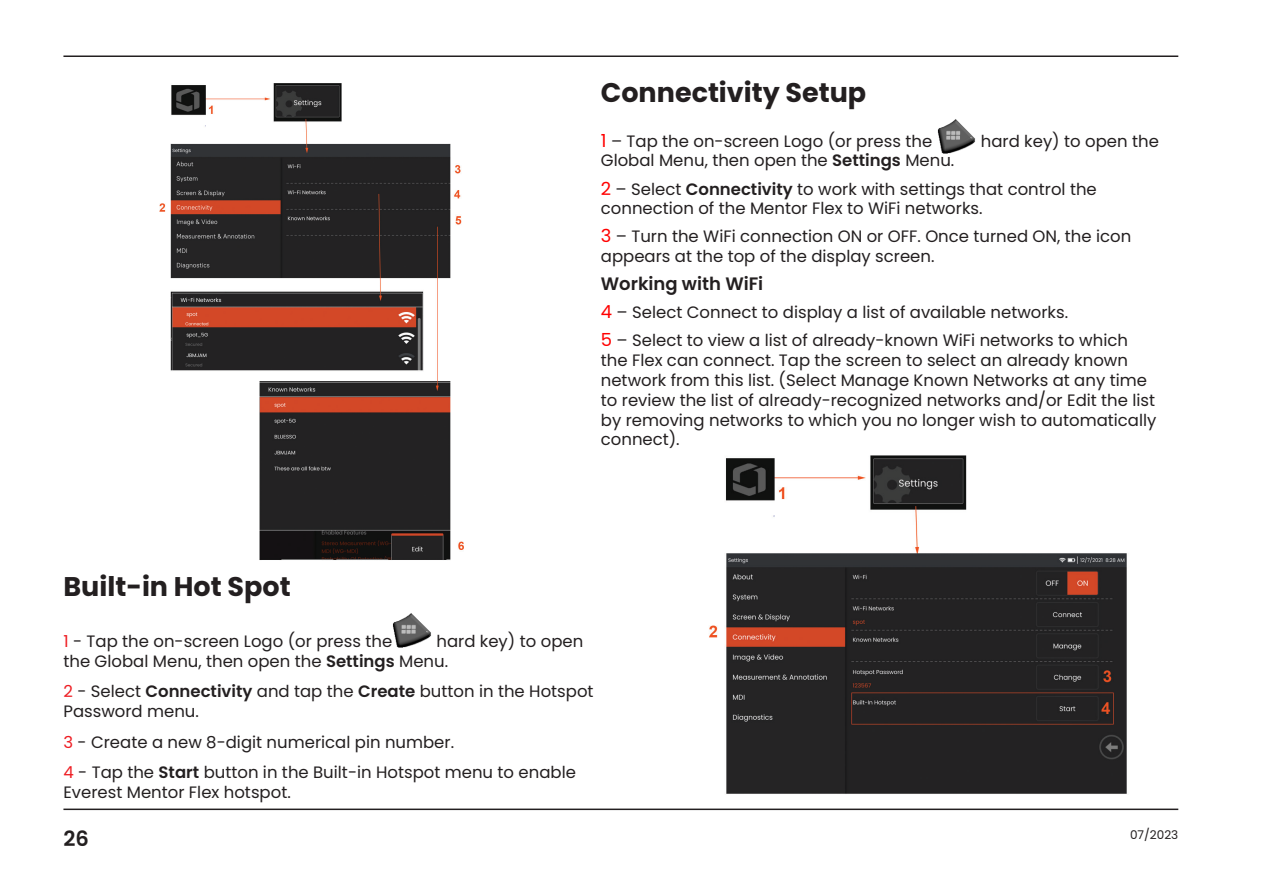
<style>
.page{position:relative;width:1263px;height:893px;background:#fff}
.page>*{position:absolute;margin:0;border:0;box-sizing:border-box;transform-origin:0 0}
.Heading{font:700 27px "Poppins";color:#231f20}
.t1{font:600 21px "Poppins";color:#231f20}
.Content{font:600 18px "Poppins";color:#231f20}
.Content-2{font:16.5px/19.8px "Poppins";color:#231f20}
.t2{font:12px "Poppins";color:#231f20}
.s1{font-size:18px;color:#f00}
.s2{font-weight:600}
.s3{color:#ee1d23}
</style>
<div class="page">
<hr style="left:63px;top:55px;width:1115px;height:2px;background:#231f20">
<hr style="left:63px;top:809px;width:1115px;height:1px;background:#231f20">
<img style="left:937px;top:119px;width:38px;height:34px">
<img style="left:159px;top:83px;width:305px;height:477px">
<img style="left:709px;top:455px;width:418px;height:339px">
<img style="left:393px;top:613px;width:38px;height:34px">
<p class="Heading" style="left:601px;top:77px;width:267px">Connectivity Setup</p>
<p class="Content-2" style="left:601px;top:131px;width:333px"><span class="s1">1</span> – Tap the on-screen Logo (or press the</p>
<p class="Content-2" style="left:981px;top:131px;width:180px">hard key) to open the</p>
<p class="Content-2" style="left:601px;top:151px;width:355px">Global Menu, then open the <span class="s2">Settings</span> Menu.</p>
<p class="Content-2" style="left:601px;top:179px;width:497px"><span class="s1">2</span> – Select <span class="s2">Connectivity</span> to work with settings that control the connection of the Mentor Flex to WiFi networks.</p>
<p class="Content-2" style="left:601px;top:227px;width:532px"><span class="s1">3</span> – Turn the WiFi connection ON or OFF. Once turned ON, the icon appears at the top of the display screen.</p>
<p class="Content" style="left:601px;top:274px;width:164px">Working with WiFi</p>
<p class="Content-2" style="left:601px;top:303px;width:469px"><span class="s1">4</span> – Select Connect to display a list of available networks.</p>
<p class="Content-2" style="left:601px;top:331px;width:557px"><span class="s1">5</span> – Select to view a list of already-known WiFi networks to which the Flex can connect. Tap the screen to select an already known network from this list. (Select Manage Known Networks at any time to review the list of already-recognized networks and/or Edit the list by removing networks to which you no longer wish to automatically connect).</p>
<p class="Heading" style="left:63px;top:571px;width:229px">Built-in Hot Spot</p>
<p class="Content-2" style="left:63px;top:631px;width:330px"><span class="s3">1</span> - Tap the on-screen Logo (or press the</p>
<p class="Content-2" style="left:63px;top:631px;width:521px;text-indent:373px">hard key) to open the Global Menu, then open the <span class="s2">Settings</span> Menu.</p>
<p class="Content-2" style="left:63px;top:682px;width:532px"><span class="s3">2</span> - Select <span class="s2">Connectivity</span> and tap the <span class="s2">Create</span> button in the Hotspot<br>Password menu.</p>
<p class="Content-2" style="left:63px;top:732px;width:392px"><span class="s3">3</span> - Create a new 8-digit numerical pin number.</p>
<p class="Content-2" style="left:63px;top:763px;width:514px"><span class="s3">4</span> - Tap the <span class="s2">Start</span> button in the Built-in Hotspot menu to enable<br>Everest Mentor Flex hotspot.</p>
<p class="t1" style="left:63px;top:826px;width:27px">26</p>
<p class="t2" style="left:1130px;top:828px;width:50px">07/2023</p>
</div>
